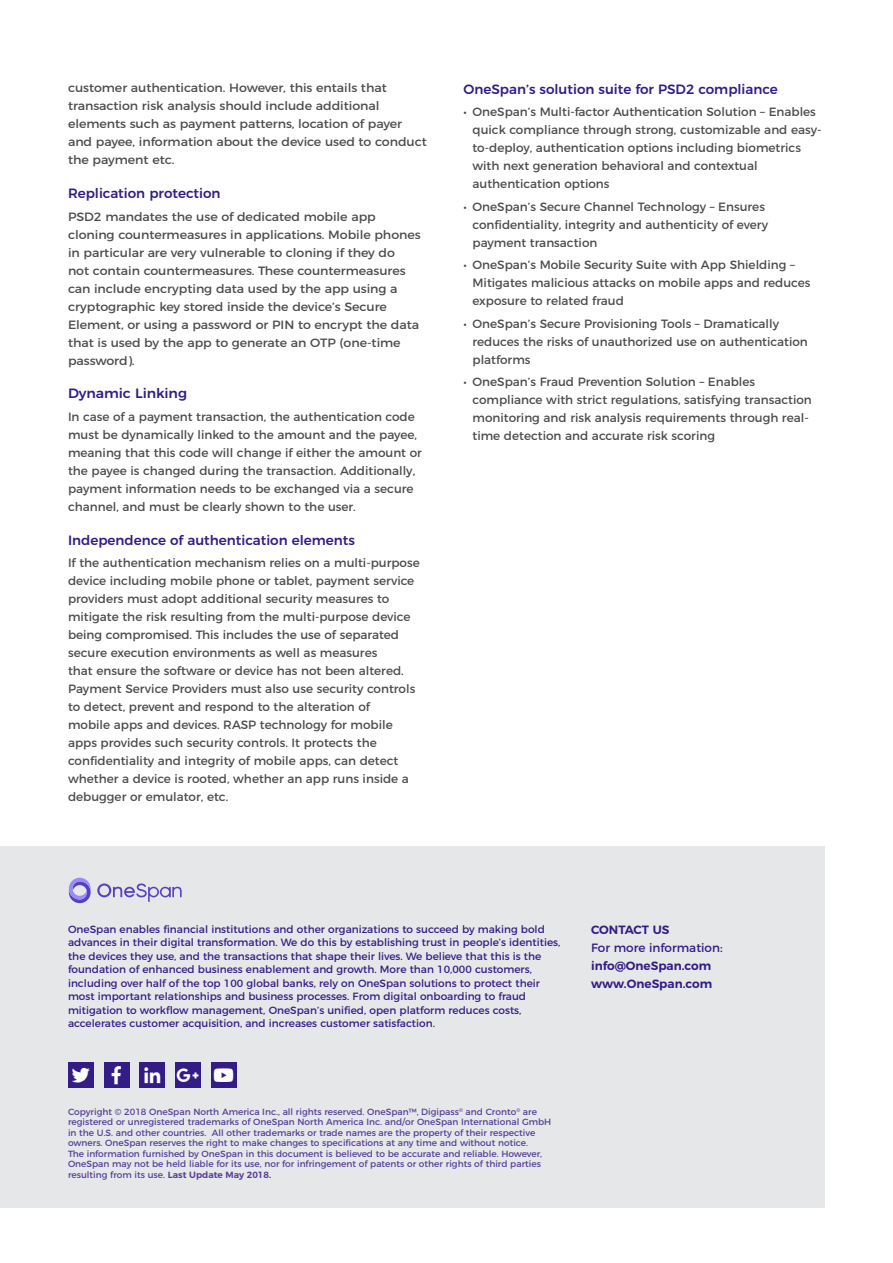
<style>
.page{position:relative;width:893px;height:1263px;background:#fff}
.page>*{position:absolute;margin:0;border:0;box-sizing:border-box;transform-origin:0 0}
.Text_-_Subheads{font:500 13.5px "Montserrat";color:#331c86}
.Text_-_Subheads-2{font:500 13.5px "Montserrat";color:#331c86;scale:1.05 1}
.Text{font:12px/18px "Montserrat";color:#4b4c4d}
.Text-2{font:12px/18px "Montserrat";color:#4b4c4d;scale:1.05 1}
.t1{font:600 12px/18px "Montserrat";color:#331c86}
.t2{font:12px "Montserrat";color:#331c86}
.t3{font:10.5px/13.5px "Montserrat";color:#331c86}
.t4{font:9px/10.5px "Montserrat";color:#523e98}
.s1{font-weight:600}
</style>
<div class="page">
<div style="left:0;top:846px;width:825px;height:362px;background:#e6e7e9"></div>
<div style="left:68px;top:1062px;width:26px;height:26px;background:#331c86"></div>
<div style="left:104px;top:1062px;width:26px;height:26px;background:#331c86"></div>
<div style="left:139px;top:1062px;width:26px;height:26px;background:#331c86"></div>
<div style="left:175px;top:1062px;width:26px;height:26px;background:#331c86"></div>
<div style="left:211px;top:1062px;width:26px;height:26px;background:#331c86"></div>
<svg style="left:69px;top:878px;width:22px;height:25px"></svg>
<svg style="left:97px;top:883px;width:85px;height:19px"></svg>
<p class="Text-2" style="left:68px;top:78px;width:343px">customer authentication. However, this entails that transaction risk analysis should include additional elements such as payment patterns, location of payer and payee, information about the device used to conduct the payment etc.</p>
<p class="Text_-_Subheads" style="left:68px;top:182px;width:154px">Replication protection</p>
<p class="Text-2" style="left:68px;top:206px;width:337px">PSD2 mandates the use of dedicated mobile app cloning countermeasures in applications. Mobile phones in particular are very vulnerable to cloning if they do<br>not contain countermeasures. These countermeasures can include encrypting data used by the app using a cryptographic key stored inside the device’s Secure Element, or using a password or PIN to encrypt the data that is used by the app to generate an OTP (one-time password).</p>
<p class="Text_-_Subheads-2" style="left:68px;top:383px;width:115px">Dynamic Linking</p>
<p class="Text" style="left:68px;top:407px;width:355px">In case of a payment transaction, the authentication code must be dynamically linked to the amount and the payee, meaning that this code will change if either the amount or the payee is changed during the transaction. Additionally, payment information needs to be exchanged via a secure channel, and must be clearly shown to the user.</p>
<p class="Text_-_Subheads" style="left:68px;top:529px;width:288px">Independence of authentication elements</p>
<p class="Text" style="left:68px;top:553px;width:353px">If the authentication mechanism relies on a multi-purpose device including mobile phone or tablet, payment service providers must adopt additional security measures to mitigate the risk resulting from the multi-purpose device being compromised. This includes the use of separated secure execution environments as well as measures<br>that ensure the software or device has not been altered.<br>Payment Service Providers must also use security controls to detect, prevent and respond to the alteration of<br>mobile apps and devices. RASP technology for mobile apps provides such security controls. It protects the confidentiality and integrity of mobile apps, can detect whether a device is rooted, whether an app runs inside a debugger or emulator, etc.</p>
<p class="Text_-_Subheads" style="left:463px;top:78px;width:316px">OneSpan’s solution suite for PSD2 compliance</p>
<p class="Text" style="left:472px;top:102px;width:350px;text-indent:-9px">• OneSpan’s Multi-factor Authentication Solution – Enables quick compliance through strong, customizable and easy&shy;to-deploy, authentication options including biometrics with next generation behavioral and contextual authentication options</p>
<p class="Text" style="left:472px;top:197px;width:297px;text-indent:-9px">• OneSpan’s Secure Channel Technology – Ensures confidentiality, integrity and authenticity of every payment transaction</p>
<p class="Text" style="left:472px;top:255px;width:339px;text-indent:-9px">• OneSpan’s Mobile Security Suite with App Shielding –<br>Mitigates malicious attacks on mobile apps and reduces exposure to related fraud</p>
<p class="Text" style="left:472px;top:314px;width:337px;text-indent:-9px">• OneSpan’s Secure Provisioning Tools – Dramatically reduces the risks of unauthorized use on authentication platforms</p>
<p class="Text" style="left:472px;top:372px;width:341px;text-indent:-9px">• OneSpan’s Fraud Prevention Solution – Enables compliance with strict regulations, satisfying transaction monitoring and risk analysis requirements through real&shy;time detection and accurate risk scoring</p>
<p class="t3" style="left:68px;top:921px;width:494px">OneSpan enables financial institutions and other organizations to succeed by making bold advances in their digital transformation. We do this by establishing trust in people’s identities, the devices they use, and the transactions that shape their lives. We believe that this is the foundation of enhanced business enablement and growth. More than 10,000 customers, including over half of the top 100 global banks, rely on OneSpan solutions to protect their most important relationships and business processes. From digital onboarding to fraud mitigation to workflow management, OneSpan’s unified, open platform reduces costs, accelerates customer acquisition, and increases customer satisfaction.</p>
<p class="t1" style="left:591px;top:920px;width:80px">CONTACT US</p>
<p class="t2" style="left:591px;top:938px;width:133px">For more information:</p>
<p class="t1" style="left:591px;top:956px;width:123px">info@OneSpan.com www.OneSpan.com</p>
<p class="t4" style="left:68px;top:1105px;width:485px">Copyright © 2018 OneSpan North America Inc., all rights reserved. OneSpan™, Digipass<sup>®</sup> and Cronto<sup>®</sup> are registered or unregistered trademarks of OneSpan North America Inc. and/or OneSpan International GmbH in the U.S. and other countries. All other trademarks or trade names are the property of their respective owners. OneSpan reserves the right to make changes to specifications at any time and without notice.<br>The information furnished by OneSpan in this document is believed to be accurate and reliable. However, OneSpan may not be held liable for its use, nor for infringement of patents or other rights of third parties resulting from its use. <span class="s1">Last Update May 2018.</span></p>
</div>
